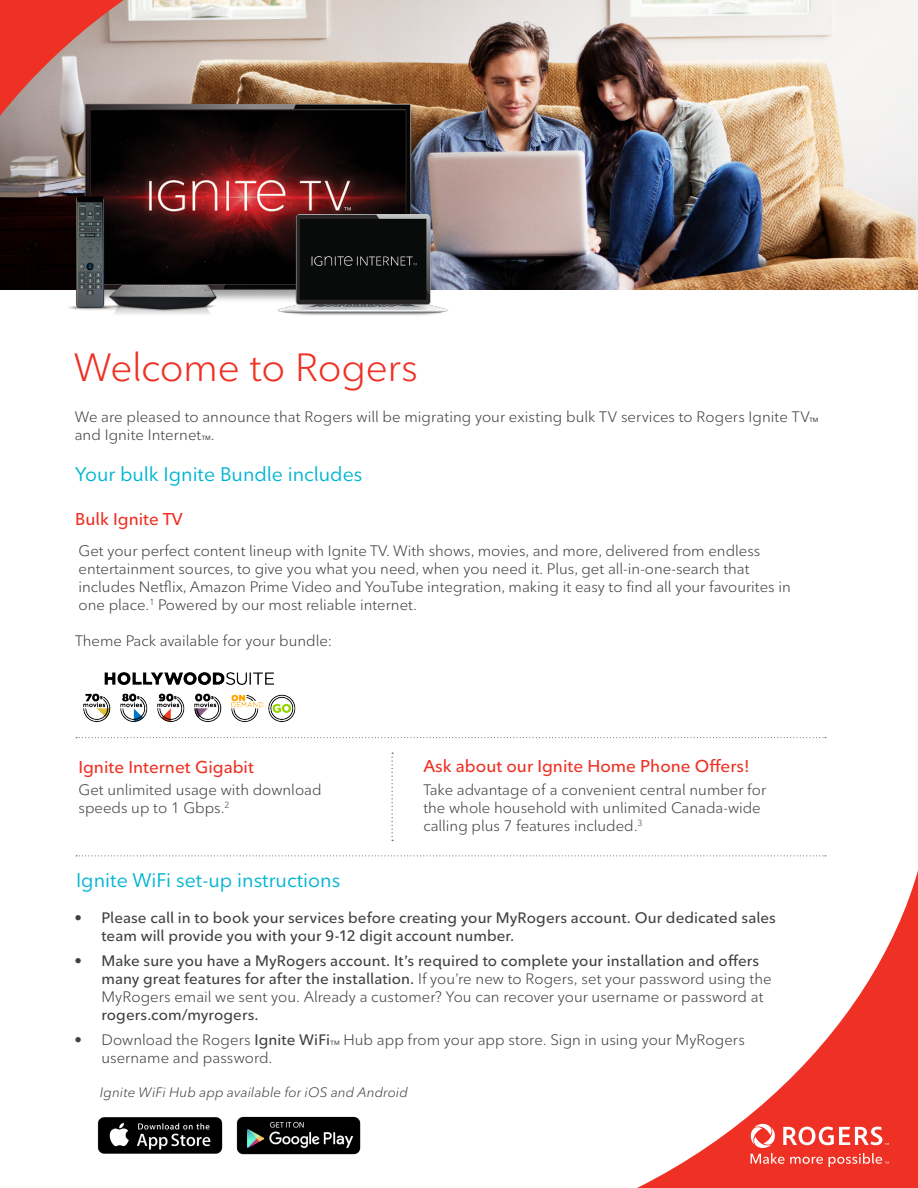
<style>
.page{position:relative;width:918px;height:1188px;background:#fff}
.page>*{position:absolute;margin:0;border:0;box-sizing:border-box;transform-origin:0 0}
.t1{font:39px "Ted Next";letter-spacing:-.01em;color:#ee3124}
.t2{font:500 19.5px "Ted Next";color:#00b5d1}
.t3{font:600 16.95px "Ted Next";color:#ee3124}
.t4{font:15px/18px "Ted Next";color:#414042}
.t5{font:600 15px/18px "Ted Next";letter-spacing:.005em;color:#414042}
.t6{font:italic 13.5px "Ted Next";letter-spacing:.005em;color:#414042}
.t7{font:600 6.15px "Ted Next";color:#414042}
.s1{font-weight:400}
.s2{font-weight:600}
</style>
<div class="page">
<img style="left:0;top:0;width:918px;height:290px">
<img style="left:130px;top:99px;width:302px;height:202px">
<img style="left:277px;top:215px;width:174px;height:101px">
<img style="left:63px;top:213px;width:67px;height:97px">
<svg style="left:594px;top:855px;width:324px;height:333px"></svg>
<svg style="left:751px;top:1124px;width:138px;height:43px;background:#f16258"></svg>
<img style="left:83px;top:672px;width:213px;height:50px">
<svg style="left:76px;top:737px;width:750px;height:1px"></svg>
<svg style="left:76px;top:855px;width:750px;height:1px"></svg>
<img style="left:0;top:0;width:294px;height:213px">
<img style="left:94px;top:267px;width:143px;height:47px">
<img style="left:97px;top:1117px;width:126px;height:37px">
<img style="left:236px;top:1116px;width:125px;height:39px">
<svg style="left:391px;top:753px;width:2px;height:88px"></svg>
<h1 class="t1" style="left:74px;top:344px;width:345px">Welcome to Rogers</h1>
<p class="t4" style="left:75px;top:407px;width:737px">We are pleased to announce that Rogers will be migrating your existing bulk TV services to Rogers Ignite TV</p>
<p class="t7" style="left:810px;top:416px;width:10px">TM</p>
<p class="t4" style="left:75px;top:425px;width:128px">and Ignite Internet</p>
<p class="t7" style="left:202px;top:434px;width:10px">TM</p>
<p class="t4" style="left:211px;top:425px;width:5px">.</p>
<h2 class="t2" style="left:75px;top:463px;width:289px">Your bulk Ignite Bundle includes</h2>
<p class="t3" style="left:75px;top:509px;width:109px">Bulk Ignite TV</p>
<p class="t4" style="left:79px;top:542px;width:714px">Get your perfect content lineup with Ignite TV. With shows, movies, and more, delivered from endless entertainment sources, to give you what you need, when you need it. Plus, get all-in-one-search that includes Netflix, Amazon Prime Video and YouTube integration, making it easy to find all your favourites in one place.<sup>1</sup> Powered by our most reliable internet.</p>
<p class="t4" style="left:75px;top:632px;width:259px">Theme Pack available for your bundle:</p>
<p class="t3" style="left:78px;top:757px;width:177px">Ignite Internet Gigabit</p>
<p class="t4" style="left:79px;top:781px;width:244px">Get unlimited usage with download speeds up to 1 Gbps.<sup>2</sup></p>
<p class="t3" style="left:423px;top:756px;width:328px">Ask about our Ignite Home Phone Offers!</p>
<p class="t4" style="left:423px;top:781px;width:344px">Take advantage of a convenient central number for the whole household with unlimited Canada-wide calling plus 7 features included.<sup>3</sup></p>
<h2 class="t2" style="left:76px;top:869px;width:266px">Ignite WiFi set-up instructions</h2>
<p class="t5" style="left:101px;top:909px;width:676px;text-indent:-27px">• Please call in to book your services before creating your MyRogers account. Our dedicated sales team will provide you with your 9-12 digit account number.</p>
<p class="t5" style="left:101px;top:952px;width:672px;text-indent:-27px">• Make sure you have a MyRogers account. It’s required to complete your installation and offers many great features for after the installation. <span class="s1">If you’re new to Rogers, set your password using the<br>MyRogers email we sent you. Already a customer? You can recover your username or password at</span></p>
<p class="t5" style="left:101px;top:1006px;width:159px">rogers.com/myrogers.</p>
<p class="t4" style="left:74px;top:1030px;width:257px">• Download the Rogers <span class="s2">Ignite WiFi</span></p>
<p class="t7" style="left:330px;top:1039px;width:11px">TM</p>
<p class="t4" style="left:343px;top:1030px;width:403px">Hub app from your app store. Sign in using your MyRogers</p>
<p class="t4" style="left:101px;top:1048px;width:173px">username and password.</p>
<p class="t6" style="left:100px;top:1085px;width:309px">Ignite WiFi Hub app available for iOS and Android</p>
</div>
